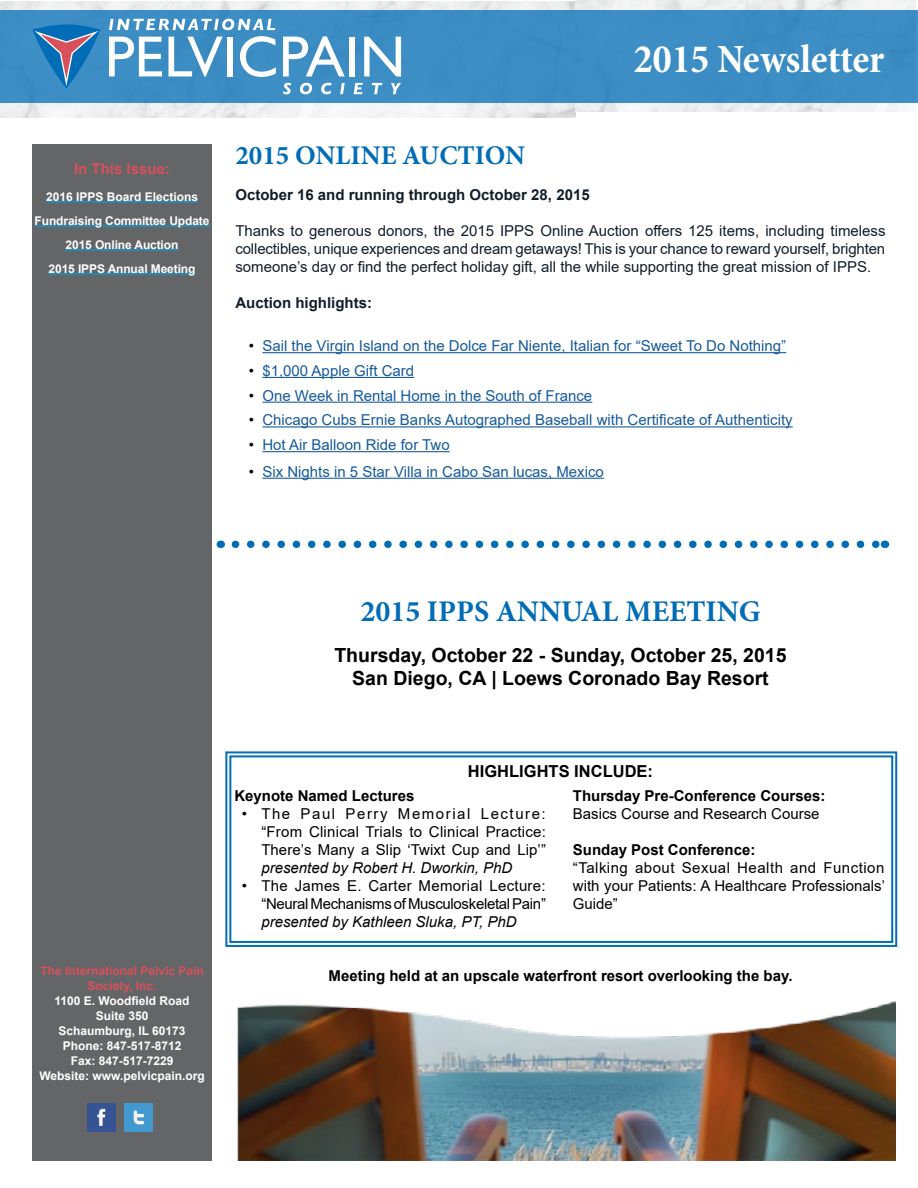
<style>
.page{position:relative;width:918px;height:1188px;background:#fff}
.page>*{position:absolute;margin:0;border:0;box-sizing:border-box;transform-origin:0 0}
.t1{font:700 condensed 40.5px "Minion Pro";color:#fff}
.t2{font:700 30px "Minion Pro";color:#006db6}
.t3{font:700 27px "Minion Pro";color:#006db6}
.t4{font:700 19.5px/23.4px "Arial";color:#000;text-align:center}
.t5{font:700 16.5px "Arial";color:#000}
.t6{font:15px "Arial";color:#165b9a}
.t7{font:15px/18px "Arial";color:#121d2a;text-align:justify}
.t8{font:15px/18px "Arial";color:#000;text-align:justify}
.t9{font:700 15px "Arial";color:#000}
.t10{font:15px/18px "Arial";letter-spacing:-.02em;color:#000;text-align:right}
.t11{font:italic 15px "Arial";color:#000}
.t12{font:700 15px "Arial";color:#121d2a}
.t13{font:700 15px "Arial";color:#d8505c}
.t14{font:700 12px/15px "Arial";color:#fff;text-align:center}
.t15{font:700 12px/15px "Arial";color:#d8505c;text-align:center}
.s1{color:#000}
</style>
<div class="page">
<div style="left:32px;top:145px;width:180px;height:1016px;background:#646567"></div>
<hr style="left:46px;top:201px;width:152px;height:2px;background:#009ee0">
<hr style="left:35px;top:225px;width:174px;height:2px;background:#009ee0">
<hr style="left:66px;top:249px;width:112px;height:2px;background:#009ee0">
<hr style="left:49px;top:273px;width:146px;height:2px;background:#009ee0">
<img style="left:0;top:2px;width:575px;height:116px">
<img style="left:575px;top:0;width:341px;height:111px">
<div style="left:0;top:10px;width:918px;height:93px;background:#3c8dc4"></div>
<svg style="left:32px;top:24px;width:68px;height:65px"></svg>
<svg style="left:109px;top:37px;width:53px;height:39px"></svg>
<svg style="left:168px;top:37px;width:55px;height:40px"></svg>
<div style="left:227px;top:37px;width:6px;height:39px;background:#fff"></div>
<svg style="left:240px;top:36px;width:36px;height:41px"></svg>
<svg style="left:283px;top:36px;width:62px;height:40px"></svg>
<div style="left:349px;top:37px;width:6px;height:39px;background:#fff"></div>
<svg style="left:364px;top:37px;width:37px;height:39px"></svg>
<svg style="left:109px;top:19px;width:166px;height:11px"></svg>
<svg style="left:283px;top:83px;width:8px;height:11px"></svg>
<svg style="left:300px;top:83px;width:12px;height:11px"></svg>
<svg style="left:321px;top:83px;width:11px;height:11px"></svg>
<svg style="left:340px;top:83px;width:5px;height:11px"></svg>
<svg style="left:354px;top:83px;width:9px;height:11px"></svg>
<svg style="left:372px;top:83px;width:10px;height:11px"></svg>
<svg style="left:391px;top:83px;width:10px;height:11px"></svg>
<hr style="left:262px;top:352px;width:524px;height:1px;background:#165b9a">
<hr style="left:262px;top:377px;width:152px;height:1px;background:#165b9a">
<hr style="left:262px;top:402px;width:330px;height:1px;background:#165b9a">
<hr style="left:262px;top:426px;width:531px;height:1px;background:#165b9a">
<hr style="left:262px;top:451px;width:188px;height:1px;background:#165b9a">
<hr style="left:262px;top:478px;width:342px;height:1px;background:#165b9a">
<svg style="left:87px;top:1103px;width:66px;height:29px;background:#507fad"></svg>
<img style="left:238px;top:1001px;width:658px;height:160px">
<svg style="left:225px;top:751px;width:673px;height:196px"></svg>
<div style="left:229px;top:755px;width:664px;height:188px;border:2px solid #006db6"></div>
<svg style="left:235px;top:541px;width:642px;height:7px"></svg>
<h1 class="t1" style="left:634px;top:31px;width:252px">2015 Newsletter</h1>
<p class="t13" style="left:74px;top:158px;width:97px">In This Issue:</p>
<p class="t14" style="left:35px;top:185px;width:176px;line-height:24px">2016 IPPS Board Elections<br>Fundraising Committee Update<br>2015 Online Auction<br>2015 IPPS Annual Meeting</p>
<h3 class="t3" style="left:235px;top:137px;width:291px">2015 ONLINE AUCTION</h3>
<p class="t12" style="left:235px;top:185px;width:356px">October 16 and running through October 28, 2015</p>
<p class="t7" style="left:235px;top:222px;width:652px">Thanks to generous donors, the 2015 IPPS Online Auction offers 125 items, including timeless collectibles, unique experiences and dream getaways! This is your chance to reward yourself, brighten someone’s day or find the perfect holiday gift, all the while supporting the great mission of IPPS.</p>
<p class="t12" style="left:235px;top:293px;width:138px">Auction highlights:</p>
<p class="t6" style="left:249px;top:335px;width:539px"><span class="s1">•</span> Sail the Virgin Island on the Dolce Far Niente, Italian for “Sweet To Do Nothing”</p>
<p class="t6" style="left:249px;top:360px;width:167px"><span class="s1">•</span> $1,000 Apple Gift Card</p>
<p class="t6" style="left:249px;top:385px;width:345px"><span class="s1">•</span> One Week in Rental Home in the South of France</p>
<p class="t6" style="left:249px;top:410px;width:545px"><span class="s1">•</span> Chicago Cubs Ernie Banks Autographed Baseball with Certificate of Authenticity</p>
<p class="t6" style="left:249px;top:434px;width:202px"><span class="s1">•</span> Hot Air Balloon Ride for Two</p>
<p class="t6" style="left:249px;top:461px;width:357px"><span class="s1">•</span> Six Nights in 5 Star Villa in Cabo San lucas, Mexico</p>
<p class="t15" style="left:40px;top:963px;width:165px">The International Pelvic Pain<br>Society, Inc.</p>
<p class="t14" style="left:39px;top:993px;width:167px">1100 E. Woodfield Road<br>Suite 350<br>Schaumburg, IL 60173<br>Phone: 847-517-8712<br>Fax: 847-517-7229<br>Website: www.pelvicpain.org</p>
<h2 class="t2" style="left:360px;top:590px;width:402px">2015 IPPS ANNUAL MEETING</h2>
<h3 class="t4" style="left:334px;top:644px;width:454px">Thursday, October 22 - Sunday, October 25, 2015<br>San Diego, CA | Loews Coronado Bay Resort</h3>
<p class="t5" style="left:468px;top:760px;width:187px">HIGHLIGHTS INCLUDE:</p>
<p class="t9" style="left:234px;top:785px;width:182px">Keynote Named Lectures</p>
<p class="t8" style="left:261px;top:804px;width:286px;text-indent:-20px">• The Paul Perry Memorial Lecture: “From Clinical Trials to Clinical Practice:<br>There’s Many a Slip ‘Twixt Cup and Lip’”</p>
<p class="t11" style="left:261px;top:858px;width:252px">presented by Robert H. Dworkin, PhD</p>
<p class="t10" style="left:242px;top:876px;width:306px">• The James E. Carter Memorial Lecture: “Neural Mechanisms of Musculoskeletal Pain”</p>
<p class="t11" style="left:261px;top:912px;width:257px">presented by Kathleen Sluka, PT, PhD</p>
<p class="t9" style="left:573px;top:785px;width:254px">Thursday Pre-Conference Courses:</p>
<p class="t8" style="left:573px;top:804px;width:248px">Basics Course and Research Course</p>
<p class="t9" style="left:573px;top:839px;width:184px">Sunday Post Conference:</p>
<p class="t8" style="left:573px;top:858px;width:314px">“Talking about Sexual Health and Function with your Patients: A Healthcare Professionals’ Guide”</p>
<p class="t9" style="left:329px;top:965px;width:465px">Meeting held at an upscale waterfront resort overlooking the bay.</p>
</div>
